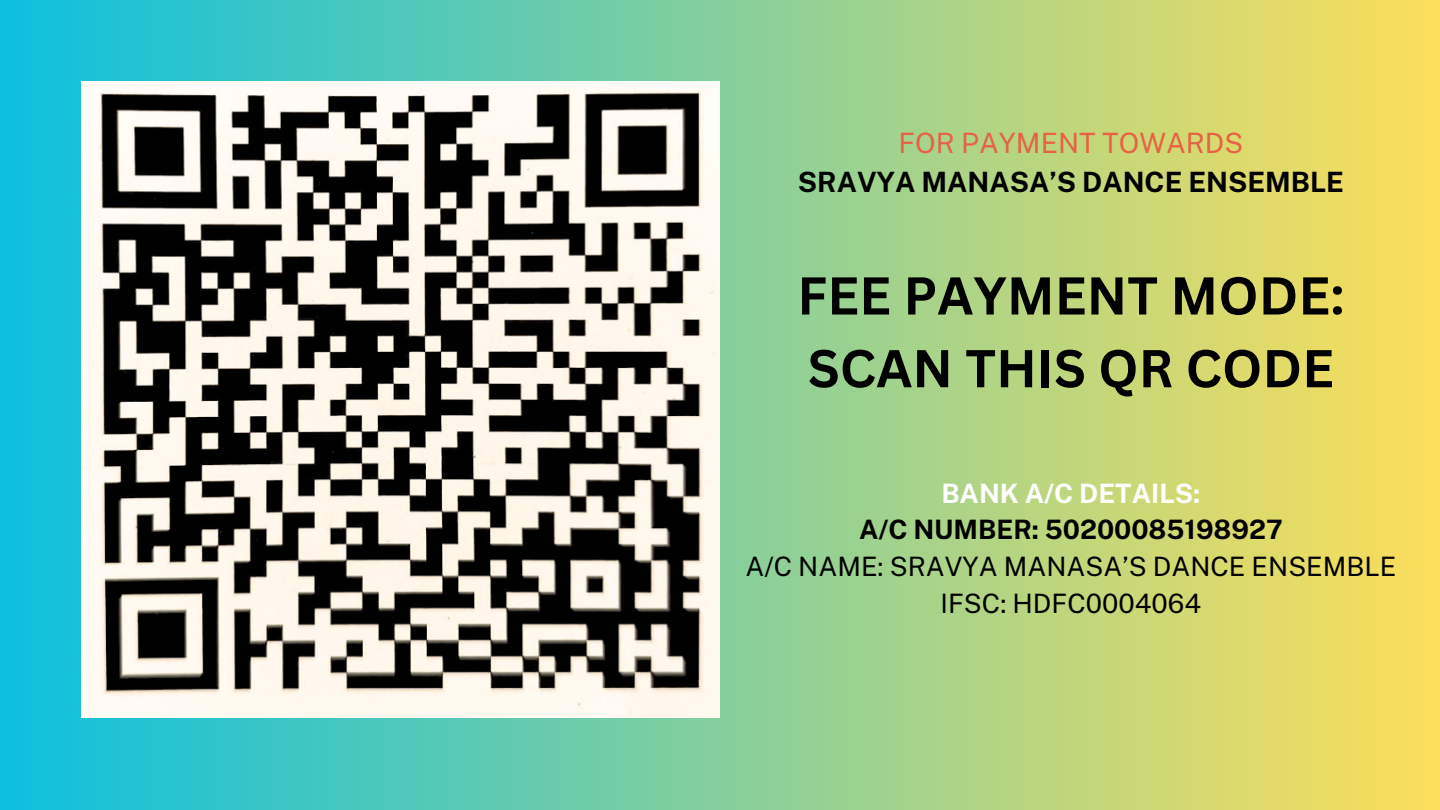
<style>
.page{position:relative;width:1440px;height:810px;background:#fff}
.page>*{position:absolute;margin:0;border:0;box-sizing:border-box;transform-origin:0 0}
.t1{font:700 52px/72.8px "Canva Sans";color:#000}
.t2{font:700 28px "Public Sans";color:#000}
.t3{font:28px "Public Sans";color:#e76244}
.t4{font:26.7px "Public Sans";color:#000}
.t5{font:700 26.7px "Public Sans";color:#000}
.t6{font:700 26.7px "Public Sans";color:#fff}
</style>
<div class="page">
<div style="left:0;top:0;width:1440px;height:810px;background:linear-gradient(to right,#0cc0df,#fdde5a)"></div>
<img style="left:81px;top:81px;width:639px;height:637px">
<p class="t3" style="left:899px;top:126px;width:346px">FOR PAYMENT TOWARDS</p>
<p class="t2" style="left:798px;top:165px;width:548px">SRAVYA MANASA’S DANCE ENSEMBLE</p>
<p class="t1" style="left:797px;top:258px;width:549px">FEE PAYMENT MODE:<br>SCAN THIS QR CODE</p>
<p class="t6" style="left:941px;top:477px;width:261px">BANK A/C DETAILS:</p>
<p class="t5" style="left:859px;top:514px;width:425px">A/C NUMBER: 50200085198927</p>
<h1 class="t4" style="left:745px;top:551px;width:653px">A/C NAME: SRAVYA MANASA’S DANCE ENSEMBLE</h1>
<p class="t4" style="left:941px;top:588px;width:262px">IFSC: HDFC0004064</p>
</div>
